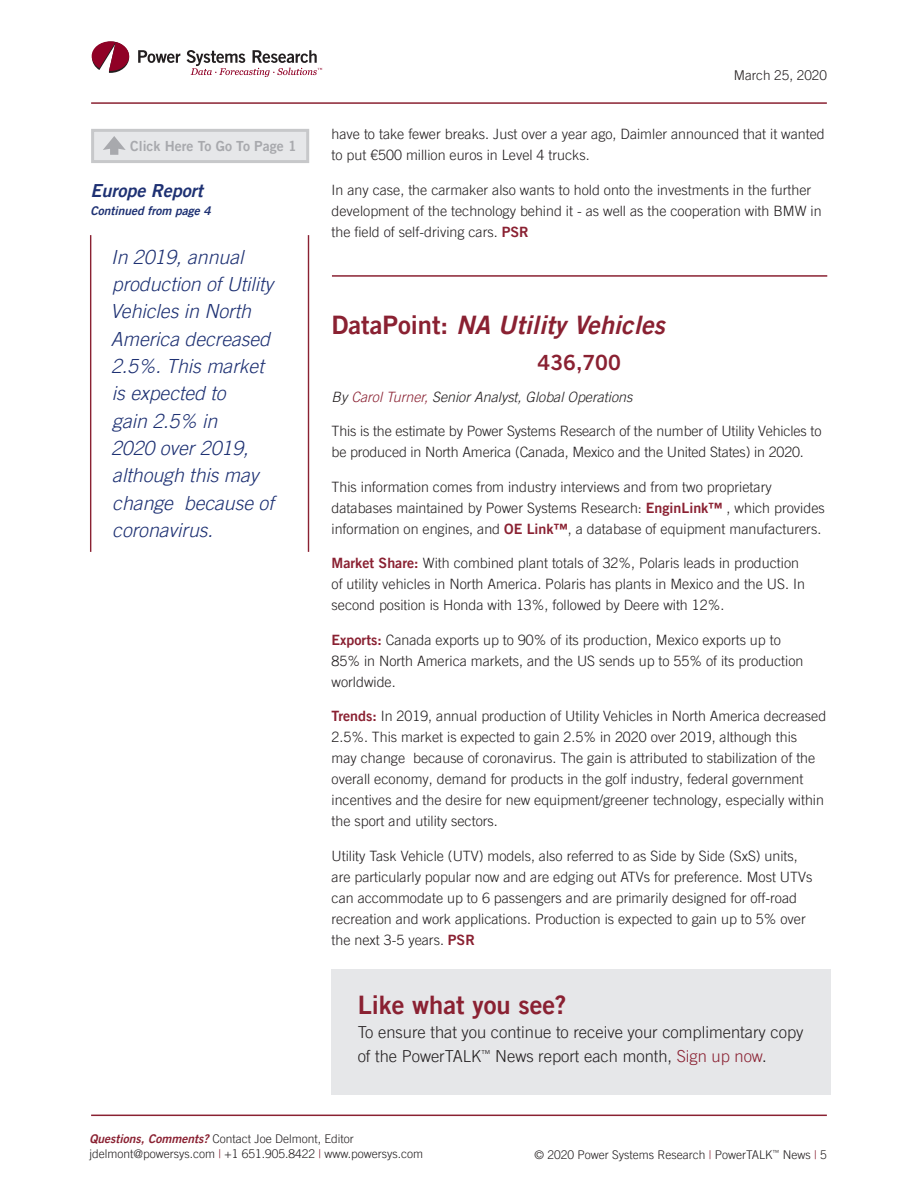
<style>
.page{position:relative;width:918px;height:1188px;background:#fff}
.page>*{position:absolute;margin:0;border:0;box-sizing:border-box;transform-origin:0 0}
.t1{font:25.5px "Trade Gothic LT Pro Bd 2 Obl";color:#8a2132}
.t2{font:25.5px "Trade Gothic LT Pro Bd 2";color:#8a2132}
.t3{font:21px "Trade Gothic LT Pro Bd 2";color:#8a2132}
.t4{font:italic 300 19.5px/27.3px "Trade Gothic LT Pro";color:#1e3173}
.t5{font:18px "Trade Gothic LT Pro Bd 2 Obl";color:#1e3173}
.t6{font:300 16.5px/24px "Trade Gothic LT Pro";color:#231f20}
.t7{font:300 14.25px/21px "Trade Gothic LT Pro";color:#231f20}
.t8{font:italic 300 14.25px "Trade Gothic LT Pro";color:#231f20}
.t9{font:13.95px "Trade Gothic LT Pro Bd 2";color:#a8a9ad}
.t10{font:300 13.5px "Trade Gothic LT Pro";color:#231f20}
.t11{font:300 12px/15px "Trade Gothic LT Pro";color:#231f20}
.t12{font:12px "Trade Gothic LT Pro Bd 2 Obl";color:#1e3173}
.s1{font-family:"Trade Gothic LT Pro Bd 2";font-weight:400;color:#8a2132}
.s2{font-family:"Trade Gothic LT Pro Bd 2"}
.s3{color:#8a2132}
.s4{font-family:"Trade Gothic LT Pro Bd 2 Obl";font-weight:400;color:#8a2132}
</style>
<div class="page">
<hr style="left:91px;top:102px;width:736px;height:2px;background:#8a2132">
<hr style="left:91px;top:1115px;width:736px;height:1px;background:#8a2132">
<svg style="left:138px;top:50px;width:42px;height:13px"></svg>
<svg style="left:92px;top:41px;width:37px;height:32px"></svg>
<svg style="left:187px;top:50px;width:135px;height:27px"></svg>
<div style="left:91px;top:129px;width:218px;height:34px;background:#e6e7e9;border:3px solid #c7c8ca"></div>
<svg style="left:103px;top:136px;width:23px;height:19px"></svg>
<hr style="left:332px;top:275px;width:495px;height:2px;background:#8a2132">
<hr style="left:90px;top:235px;width:1px;height:317px;background:#8a2132">
<hr style="left:308px;top:235px;width:1px;height:317px;background:#8a2132">
<div style="left:332px;top:970px;width:499px;height:125px;background:#e6e7e9"></div>
<p class="t10" style="left:734px;top:67px;width:95px">March 25, 2020</p>
<p class="t9" style="left:130px;top:137px;width:168px">Click Here To Go To Page 1</p>
<p class="t7" style="left:332px;top:123px;width:495px">have to take fewer breaks. Just over a year ago, Daimler announced that it wanted to put €500 million euros in Level 4 trucks.</p>
<p class="t7" style="left:332px;top:179px;width:492px">In any case, the carmaker also wants to hold onto the investments in the further development of the technology behind it - as well as the cooperation with BMW in the field of self-driving cars. <span class="s1">PSR</span></p>
<p class="t5" style="left:90px;top:179px;width:114px">Europe Report</p>
<p class="t12" style="left:90px;top:203px;width:122px">Continued from page 4</p>
<h3 class="t4" style="left:110px;top:244px;width:165px">In 2019, annual production of Utility<br>Vehicles in North<br>America decreased<br>2.5%. This market is expected to<br>gain 2.5% in<br>2020 over 2019, although this may change because of coronavirus.</h3>
<h1 class="t1" style="left:332px;top:309px;width:335px"><span class="s2">DataPoint:</span> NA Utility Vehicles</h1>
<h2 class="t3" style="left:538px;top:349px;width:85px">436,700</h2>
<p class="t8" style="left:332px;top:388px;width:302px">By <span class="s3">Carol Turner,</span> Senior Analyst, Global Operations</p>
<p class="t7" style="left:332px;top:420px;width:492px">This is the estimate by Power Systems Research of the number of Utility Vehicles to be produced in North America (Canada, Mexico and the United States) in 2020.</p>
<p class="t7" style="left:332px;top:476px;width:495px">This information comes from industry interviews and from two proprietary databases maintained by Power Systems Research: <span class="s1">EnginLink™</span> , which provides information on engines, and <span class="s1">OE Link™</span>, a database of equipment manufacturers.</p>
<p class="t7" style="left:332px;top:553px;width:475px"><span class="s1">Market Share:</span> With combined plant totals of 32%, Polaris leads in production of utility vehicles in North America. Polaris has plants in Mexico and the US. In second position is Honda with 13%, followed by Deere with 12%.</p>
<p class="t7" style="left:332px;top:629px;width:473px"><span class="s1">Exports:</span> Canada exports up to 90% of its production, Mexico exports up to<br>85% in North America markets, and the US sends up to 55% of its production worldwide.</p>
<p class="t7" style="left:332px;top:706px;width:496px"><span class="s1">Trends:</span> In 2019, annual production of Utility Vehicles in North America decreased 2.5%. This market is expected to gain 2.5% in 2020 over 2019, although this<br>may change because of coronavirus. The gain is attributed to stabilization of the overall economy, demand for products in the golf industry, federal government incentives and the desire for new equipment/greener technology, especially within the sport and utility sectors.</p>
<p class="t7" style="left:332px;top:845px;width:482px">Utility Task Vehicle (UTV) models, also referred to as Side by Side (SxS) units, are particularly popular now and are edging out ATVs for preference. Most UTVs can accommodate up to 6 passengers and are primarily designed for off-road recreation and work applications. Production is expected to gain up to 5% over the next 3-5 years. <span class="s1">PSR</span></p>
<h1 class="t2" style="left:358px;top:990px;width:210px">Like what you see?</h1>
<p class="t6" style="left:358px;top:1020px;width:447px">To ensure that you continue to receive your complimentary copy of the PowerTALK<sup>™</sup> News report each month, <span class="s3">Sign up now</span>.</p>
<p class="t11" style="left:90px;top:1131px;width:335px"><span class="s4">Questions, Comments?</span> Contact Joe Delmont, Editor jdelmont@powersys.com <span class="s3">|</span> +1 651.905.8422 <span class="s3">|</span> www.powersys.com</p>
<p class="t11" style="left:535px;top:1147px;width:294px">© 2020 Power Systems Research <span class="s3">|</span> PowerTALK<sup>™</sup> News <span class="s3">|</span> 5</p>
</div>
